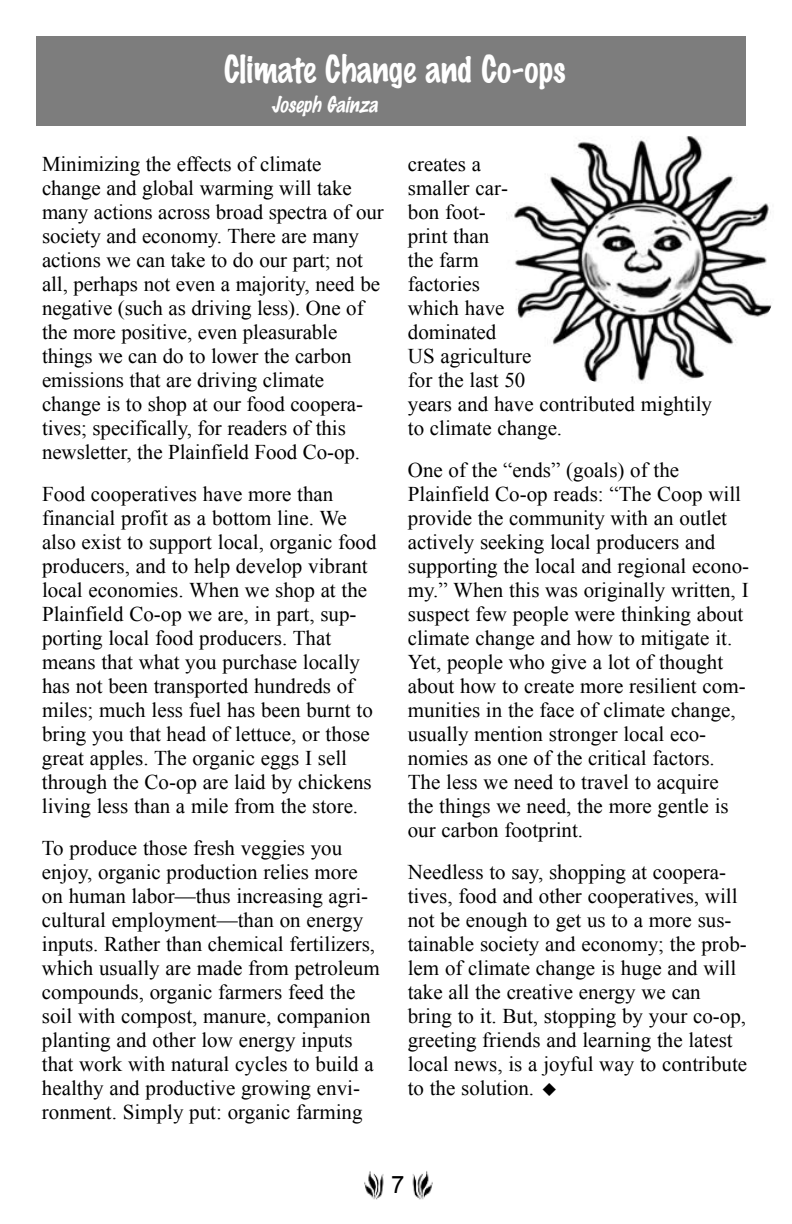
<style>
.page{position:relative;width:792px;height:1224px;background:#fff}
.page>*{position:absolute;margin:0;border:0;box-sizing:border-box;transform-origin:0 0}
.t1{font:100 34px "Marker Felt";color:#fff}
.t2{font:24px "Arial";color:#000}
.t3{font:21px/24px "Times New Roman";color:#000}
.t4{font:italic 100 20px "Marker Felt";color:#fff}
</style>
<div class="page">
<div style="left:36px;top:36px;width:709px;height:90px;background:#7d7d7d"></div>
<img style="left:412px;top:1171px;width:21px;height:29px">
<img style="left:364px;top:1171px;width:20px;height:29px">
<img style="left:506px;top:136px;width:266px;height:248px">
<h1 class="t1" style="left:224px;top:52px;width:343px">Climate Change and Co-ops</h1>
<p class="t4" style="left:271px;top:94px;width:113px">Joseph Gainza</p>
<p class="t3" style="left:42px;top:151px;width:343px">Minimizing the effects of climate change and global warming will take many actions across broad spectra of our society and economy. There are many actions we can take to do our part; not all, perhaps not even a majority, need be negative (such as driving less). One of the more positive, even pleasurable things we can do to lower the carbon emissions that are driving climate change is to shop at our food coopera&shy;tives; specifically, for readers of this newsletter, the Plainfield Food Co-op.</p>
<p class="t3" style="left:42px;top:481px;width:336px">Food cooperatives have more than financial profit as a bottom line. We also exist to support local, organic food producers, and to help develop vibrant local economies. When we shop at the Plainfield Co-op we are, in part, sup&shy;porting local food producers. That means that what you purchase locally has not been transported hundreds of miles; much less fuel has been burnt to bring you that head of lettuce, or those great apples. The organic eggs I sell through the Co-op are laid by chickens living less than a mile from the store.</p>
<p class="t3" style="left:42px;top:835px;width:339px">To produce those fresh veggies you enjoy, organic production relies more on human labor—thus increasing agri&shy;cultural employment—than on energy inputs. Rather than chemical fertilizers, which usually are made from petroleum compounds, organic farmers feed the soil with compost, manure, companion planting and other low energy inputs that work with natural cycles to build a healthy and productive growing envi&shy;ronment. Simply put: organic farming</p>
<p class="t3" style="left:408px;top:151px;width:306px">creates a<br>smaller car-<br>bon foot-<br>print than<br>the farm<br>factories<br>which have<br>dominated<br>US agriculture<br>for the last 50<br>years and have contributed mightily to climate change.</p>
<p class="t3" style="left:408px;top:457px;width:343px">One of the “ends” (goals) of the Plainfield Co-op reads: “The Coop will provide the community with an outlet actively seeking local producers and supporting the local and regional econo&shy;my.” When this was originally written, I suspect few people were thinking about climate change and how to mitigate it.<br>Yet, people who give a lot of thought about how to create more resilient com&shy;munities in the face of climate change, usually mention stronger local eco&shy;nomies as one of the critical factors.<br>The less we need to travel to acquire the things we need, the more gentle is our carbon footprint.</p>
<p class="t3" style="left:408px;top:859px;width:341px">Needless to say, shopping at coopera&shy;tives, food and other cooperatives, will not be enough to get us to a more sus&shy;tainable society and economy; the prob&shy;lem of climate change is huge and will take all the creative energy we can bring to it. But, stopping by your co-op, greeting friends and learning the latest local news, is a joyful way to contribute to the solution.</p>
<p class="t2" style="left:391px;top:1171px;width:15px">7</p>
</div>
